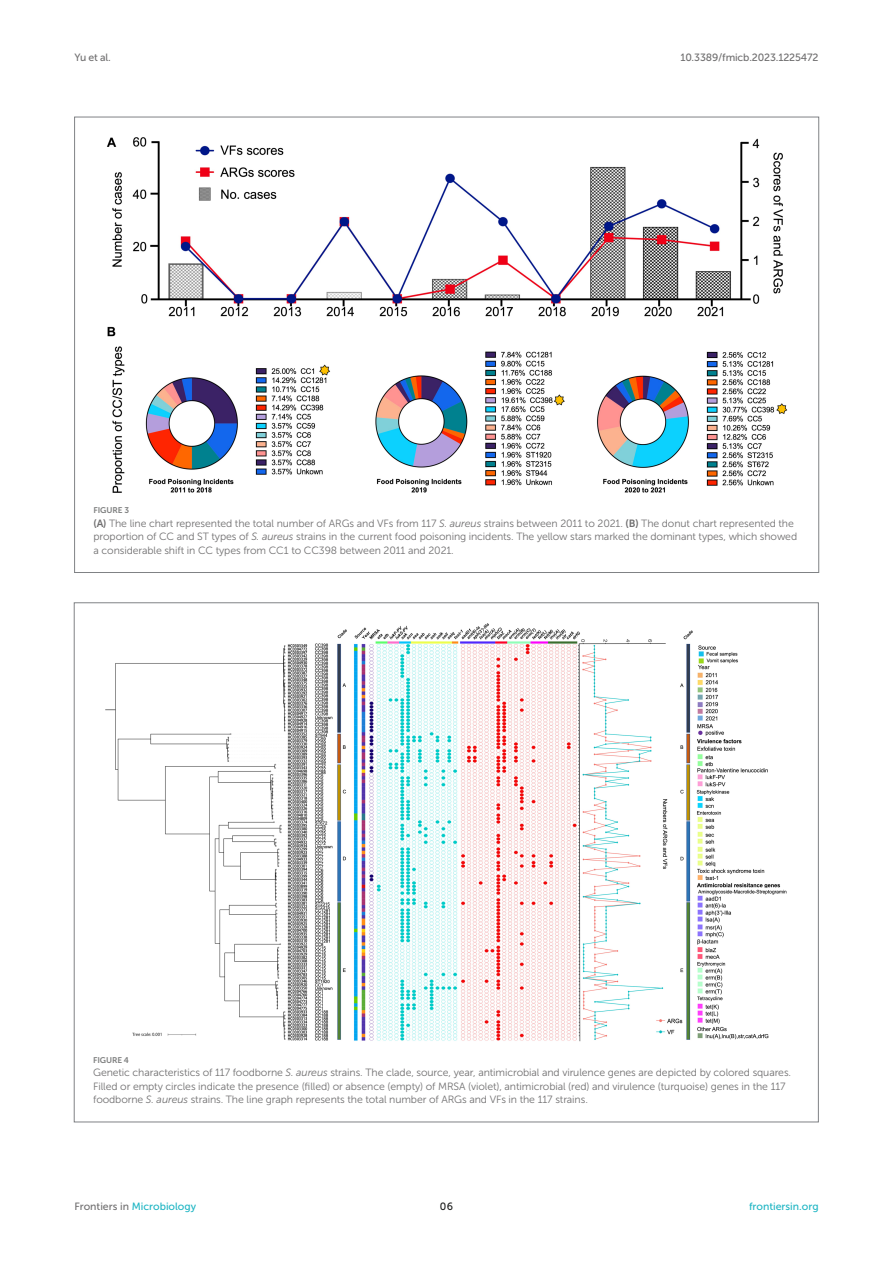
<style>
.page{position:relative;width:893px;height:1263px;background:#fff}
.page>*{position:absolute;margin:0;border:0;box-sizing:border-box;transform-origin:0 0}
.FIG_LEG{font:10.5px/13.5px "Museo Sans 300";letter-spacing:-.01em;color:#706f70}
.t1{font:10.5px "Museo Sans 500";color:#1db5c3}
.t2{font:10.5px "Museo Sans 500";letter-spacing:-.015em;color:#706f70}
.t3{font:10.5px "Museo Sans 500";color:#1b1c1b}
.FIG_HD{font:8.25px "Museo Sans 700";letter-spacing:-.01em;color:#7e7f7f}
.s1{font-family:"Museo Sans 700"}
.s2{font-style:italic}
.s3{color:#706f70}
</style>
<div class="page">
<img style="left:107px;top:137px;width:681px;height:356px">
<img style="left:105px;top:623px;width:682px;height:419px">
<p class="t2" style="left:74px;top:51px;width:38px">Yu et al.</p>
<p class="t2" style="left:680px;top:51px;width:140px">10.3389/fmicb.2023.1225472</p>
<p class="FIG_HD" style="left:94px;top:506px;width:37px">FIGURE 3</p>
<p class="FIG_LEG" style="left:94px;top:516px;width:705px"><span class="s1">(A)</span> The line chart represented the total number of ARGs and VFs from 117 <span class="s2">S. aureus</span> strains between 2011 to 2021. <span class="s1">(B)</span> The donut chart represented the proportion of CC and ST types of <span class="s2">S. aureus</span> strains in the current food poisoning incidents. The yellow stars marked the dominant types, which showed a considerable shift in CC types from CC1 to CC398 between 2011 and 2021.</p>
<p class="FIG_HD" style="left:93px;top:1055px;width:37px">FIGURE 4</p>
<p class="FIG_LEG" style="left:93px;top:1066px;width:699px">Genetic characteristics of 117 foodborne <span class="s2">S. aureus</span> strains. The clade, source, year, antimicrobial and virulence genes are depicted by colored squares.<br>Filled or empty circles indicate the presence (filled) or absence (empty) of MRSA (violet), antimicrobial (red) and virulence (turquoise) genes in the 117 foodborne <span class="s2">S. aureus</span> strains. The line graph represents the total number of ARGs and VFs in the 117 strains.</p>
<p class="t1" style="left:74px;top:1200px;width:123px"><span class="s3">Frontiers in</span> Microbiology</p>
<p class="t3" style="left:440px;top:1200px;width:15px">06</p>
<p class="t1" style="left:749px;top:1200px;width:71px">frontiersin.org</p>
</div>
